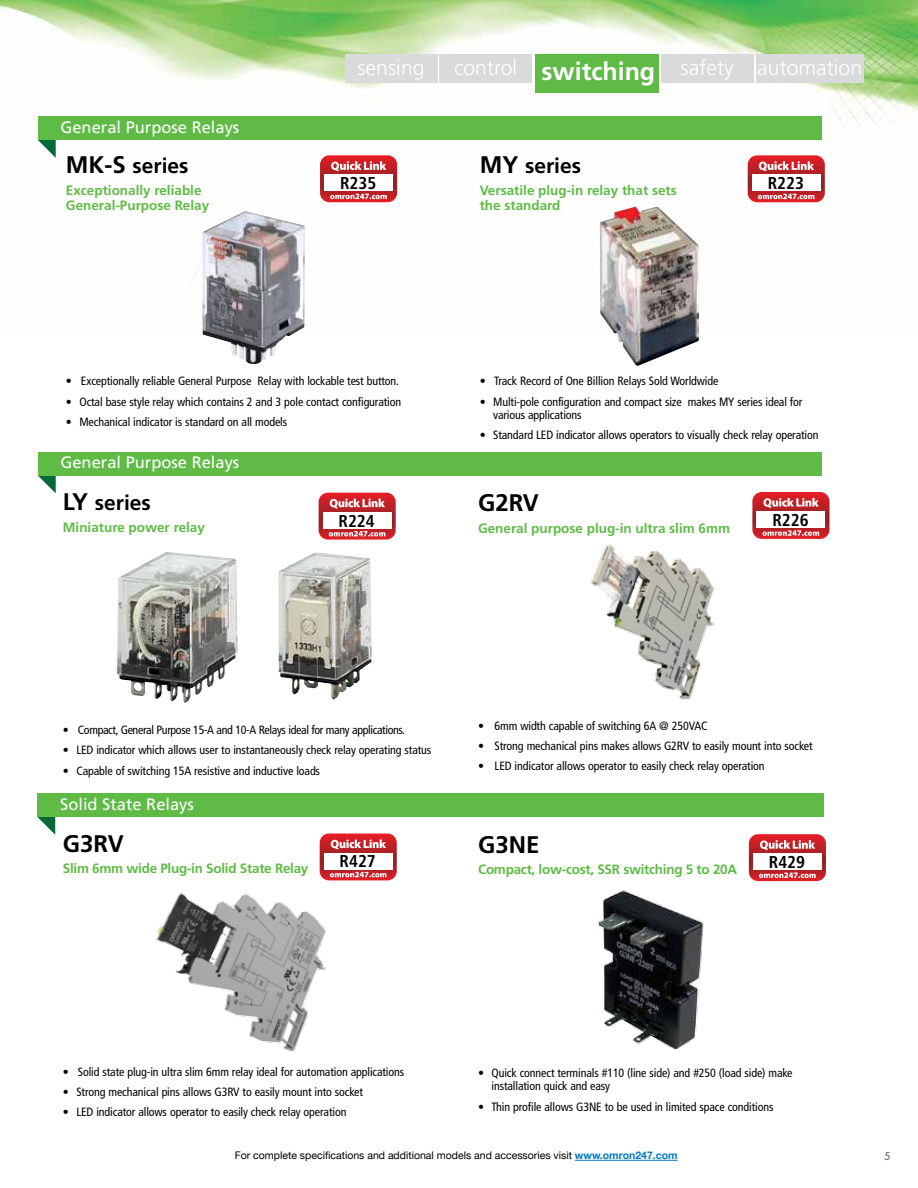
<style>
.page{position:relative;width:918px;height:1188px;background:#fff}
.page>*{position:absolute;margin:0;border:0;box-sizing:border-box;transform-origin:0 0}
.t1{font:700 24px "Frutiger";color:#000}
.t2{font:300 21.15px "Frutiger";color:#fff}
.t3{font:700 21px "Frutiger";color:#000}
.t4{font:700 condensed 17.1px "Frutiger";color:#000}
.t5{font:16.5px "Frutiger";color:#fff}
.t6{font:700 13.5px/15px "Frutiger";color:#5fbb46}
.t7{font:700 13.5px "Frutiger";letter-spacing:-.02em;color:#5fbb46}
.t8{font:condensed 12px/13.5px "Frutiger";letter-spacing:-.01em;color:#000}
.t9{font:condensed 12px "Frutiger";letter-spacing:-.03em;color:#000}
.t10{font:10.5px "Helvetica Neue";color:#000}
.t11{font:10.5px "Futura";color:#58595b}
.s1{font-size:24px}
.s2{font-weight:700;font-size:24.9px}
.s3{font-weight:700;color:#0079c1}
</style>
<div class="page">
<img style="left:0;top:0;width:918px;height:330px">
<hr style="left:575px;top:1160px;width:103px;height:1px;background:#0079c1">
<img style="left:591px;top:544px;width:124px;height:156px">
<svg style="left:752px;top:492px;width:78px;height:47px"></svg>
<svg style="left:748px;top:155px;width:77px;height:47px"></svg>
<svg style="left:319px;top:493px;width:77px;height:47px"></svg>
<img style="left:117px;top:552px;width:121px;height:151px">
<img style="left:278px;top:552px;width:94px;height:147px">
<svg style="left:320px;top:155px;width:77px;height:47px"></svg>
<svg style="left:749px;top:834px;width:77px;height:47px"></svg>
<svg style="left:320px;top:834px;width:77px;height:46px"></svg>
<div style="left:535px;top:54px;width:124px;height:39px;background:#5fbb46"></div>
<div style="left:345px;top:54px;width:92px;height:29px;background:#d9dadb"></div>
<div style="left:440px;top:54px;width:92px;height:29px;background:#d9dadb"></div>
<div style="left:661px;top:54px;width:92px;height:29px;background:#d9dadb"></div>
<svg style="left:38px;top:140px;width:18px;height:18px"></svg>
<svg style="left:38px;top:476px;width:18px;height:17px"></svg>
<svg style="left:37px;top:817px;width:18px;height:18px"></svg>
<div style="left:38px;top:116px;width:784px;height:24px;background:#5fbb46"></div>
<div style="left:38px;top:452px;width:784px;height:24px;background:#5fbb46"></div>
<div style="left:37px;top:793px;width:787px;height:24px;background:#5fbb46"></div>
<div style="left:756px;top:54px;width:108px;height:29px;background:#d9dadb"></div>
<img style="left:600px;top:206px;width:99px;height:160px">
<img style="left:202px;top:211px;width:59px;height:153px">
<img style="left:156px;top:874px;width:182px;height:178px">
<img style="left:598px;top:890px;width:106px;height:160px">
<h3 class="t5" style="left:61px;top:117px;width:180px">General Purpose Relays</h3>
<h3 class="t3" style="left:66px;top:154px;width:124px"><span class="s1">MK-S</span> series</h3>
<p class="t6" style="left:66px;top:183px;width:145px">Exceptionally reliable<br>General-Purpose Relay</p>
<h2 class="t2" style="left:357px;top:56px;width:69px">sensing</h2>
<h2 class="t2" style="left:454px;top:56px;width:281px">control <span class="s2">switching</span> safety</h2>
<h2 class="t2" style="left:757px;top:56px;width:106px">automation</h2>
<h3 class="t4" style="left:340px;top:173px;width:38px">R235</h3>
<h3 class="t3" style="left:480px;top:154px;width:103px"><span class="s1">MY</span> series</h3>
<p class="t6" style="left:480px;top:183px;width:199px">Versatile plug-in relay that sets the standard</p>
<h3 class="t4" style="left:768px;top:173px;width:38px">R223</h3>
<p class="t8" style="left:66px;top:375px;width:335px">• Exceptionally reliable General Purpose Relay with lockable test button.</p>
<p class="t8" style="left:66px;top:395px;width:337px">• Octal base style relay which contains 2 and 3 pole contact configuration</p>
<p class="t8" style="left:66px;top:415px;width:223px">• Mechanical indicator is standard on all models</p>
<h3 class="t5" style="left:61px;top:453px;width:180px">General Purpose Relays</h3>
<h3 class="t3" style="left:63px;top:490px;width:90px"><span class="s1">LY</span> series</h3>
<p class="t6" style="left:63px;top:520px;width:144px">Miniature power relay</p>
<h3 class="t4" style="left:339px;top:511px;width:38px">R224</h3>
<p class="t8" style="left:480px;top:375px;width:240px">• Track Record of One Billion Relays Sold Worldwide</p>
<p class="t8" style="left:493px;top:395px;width:311px;text-indent:-14px">• Multi-pole configuration and compact size makes MY series ideal for various applications</p>
<p class="t8" style="left:480px;top:429px;width:340px">• Standard LED indicator allows operators to visually check relay operation</p>
<h1 class="t1" style="left:478px;top:488px;width:62px">G2RV</h1>
<p class="t6" style="left:478px;top:520px;width:254px">General purpose plug-in ultra slim 6mm</p>
<h3 class="t4" style="left:772px;top:510px;width:38px">R226</h3>
<p class="t9" style="left:63px;top:723px;width:344px">• Compact, General Purpose 15-A and 10-A Relays ideal for many applications.</p>
<p class="t8" style="left:63px;top:744px;width:370px">• LED indicator which allows user to instantaneously check relay operating status</p>
<p class="t8" style="left:63px;top:764px;width:259px">• Capable of switching 15A resistive and inductive loads</p>
<h3 class="t5" style="left:60px;top:794px;width:135px">Solid State Relays</h3>
<p class="t8" style="left:478px;top:719px;width:231px">• 6mm width capable of switching 6A @ 250VAC</p>
<p class="t8" style="left:478px;top:739px;width:336px">• Strong mechanical pins makes allows G2RV to easily mount into socket</p>
<p class="t8" style="left:478px;top:760px;width:288px">• LED indicator allows operator to easily check relay operation</p>
<h1 class="t1" style="left:63px;top:829px;width:62px">G3RV</h1>
<p class="t7" style="left:63px;top:861px;width:247px">Slim 6mm wide Plug-in Solid State Relay</p>
<h1 class="t1" style="left:478px;top:830px;width:63px">G3NE</h1>
<p class="t7" style="left:478px;top:862px;width:261px">Compact, low-cost, SSR switching 5 to 20A</p>
<h3 class="t4" style="left:340px;top:851px;width:38px">R427</h3>
<h3 class="t4" style="left:769px;top:852px;width:38px">R429</h3>
<p class="t8" style="left:63px;top:1065px;width:343px">• Solid state plug-in ultra slim 6mm relay ideal for automation applications</p>
<p class="t8" style="left:63px;top:1085px;width:302px">• Strong mechanical pins allows G3RV to easily mount into socket</p>
<p class="t8" style="left:63px;top:1106px;width:285px">• LED indicator allows operator to easily check relay operation</p>
<p class="t8" style="left:492px;top:1066px;width:303px;text-indent:-14px">• Quick connect terminals #110 (line side) and #250 (load side) make installation quick and easy</p>
<p class="t8" style="left:478px;top:1100px;width:297px">• Thin profile allows G3NE to be used in limited space conditions</p>
<p class="t10" style="left:235px;top:1148px;width:444px">For complete specifications and additional models and accessories visit <span class="s3">www.omron247.com</span></p>
<p class="t11" style="left:884px;top:1150px;width:8px">5</p>
</div>
